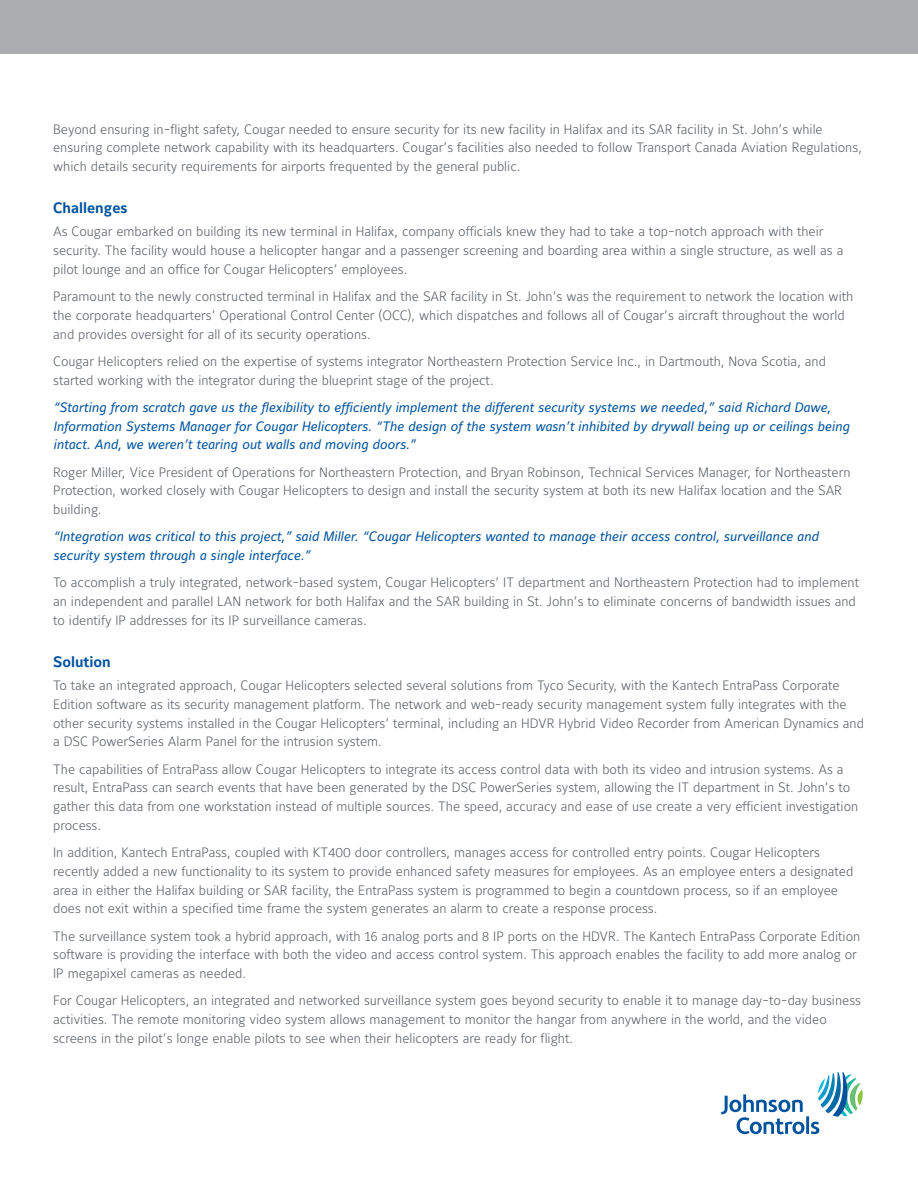
<style>
.page{position:relative;width:918px;height:1188px;background:#fff}
.page>*{position:absolute;margin:0;border:0;box-sizing:border-box;transform-origin:0 0}
.t1{font:700 15px "Maurea Jci Lf ML";color:#01539e}
.t2{font:300 13.5px/18.8px "Maurea Jci Lf ML";color:#5f6369}
.t3{font:italic 13.5px/18.8px "Maurea Jci Lf ML";color:#01539e}
</style>
<div class="page">
<div style="left:0;top:0;width:918px;height:54px;background:#acadb1"></div>
<svg style="left:721px;top:1072px;width:142px;height:62px"></svg>
<p class="t2" style="left:53px;top:119px;width:810px">Beyond ensuring in-flight safety, Cougar needed to ensure security for its new facility in Halifax and its SAR facility in St. John’s while ensuring complete network capability with its headquarters. Cougar’s facilities also needed to follow Transport Canada Aviation Regulations, which details security requirements for airports frequented by the general public.</p>
<p class="t1" style="left:53px;top:199px;width:76px">Challenges</p>
<p class="t2" style="left:53px;top:222px;width:792px">As Cougar embarked on building its new terminal in Halifax, company officials knew they had to take a top-notch approach with their security. The facility would house a helicopter hangar and a passenger screening and boarding area within a single structure, as well as a pilot lounge and an office for Cougar Helicopters’ employees.</p>
<p class="t2" style="left:53px;top:287px;width:802px">Paramount to the newly constructed terminal in Halifax and the SAR facility in St. John’s was the requirement to network the location with the corporate headquarters’ Operational Control Center (OCC), which dispatches and follows all of Cougar’s aircraft throughout the world and provides oversight for all of its security operations.</p>
<p class="t2" style="left:53px;top:351px;width:774px">Cougar Helicopters relied on the expertise of systems integrator Northeastern Protection Service Inc., in Dartmouth, Nova Scotia, and started working with the integrator during the blueprint stage of the project.</p>
<p class="t3" style="left:53px;top:398px;width:798px">“Starting from scratch gave us the flexibility to efficiently implement the different security systems we needed,” said Richard Dawe,<br>Information Systems Manager for Cougar Helicopters. “The design of the system wasn’t inhibited by drywall being up or ceilings being intact. And, we weren’t tearing out walls and moving doors.”</p>
<p class="t2" style="left:53px;top:462px;width:799px">Roger Miller, Vice President of Operations for Northeastern Protection, and Bryan Robinson, Technical Services Manager, for Northeastern<br>Protection, worked closely with Cougar Helicopters to design and install the security system at both its new Halifax location and the SAR building.</p>
<p class="t3" style="left:53px;top:528px;width:767px">“Integration was critical to this project,” said Miller. “Cougar Helicopters wanted to manage their access control, surveillance and security system through a single interface.”</p>
<p class="t2" style="left:53px;top:573px;width:807px">To accomplish a truly integrated, network-based system, Cougar Helicopters’ IT department and Northeastern Protection had to implement an independent and parallel LAN network for both Halifax and the SAR building in St. John’s to eliminate concerns of bandwidth issues and to identify IP addresses for its IP surveillance cameras.</p>
<p class="t1" style="left:53px;top:653px;width:59px">Solution</p>
<p class="t2" style="left:53px;top:676px;width:812px">To take an integrated approach, Cougar Helicopters selected several solutions from Tyco Security, with the Kantech EntraPass Corporate Edition software as its security management platform. The network and web-ready security management system fully integrates with the other security systems installed in the Cougar Helicopters’ terminal, including an HDVR Hybrid Video Recorder from American Dynamics and a DSC PowerSeries Alarm Panel for the intrusion system.</p>
<p class="t2" style="left:53px;top:759px;width:807px">The capabilities of EntraPass allow Cougar Helicopters to integrate its access control data with both its video and intrusion systems. As a result, EntraPass can search events that have been generated by the DSC PowerSeries system, allowing the IT department in St. John’s to gather this data from one workstation instead of multiple sources. The speed, accuracy and ease of use create a very efficient investigation process.</p>
<p class="t2" style="left:53px;top:843px;width:802px">In addition, Kantech EntraPass, coupled with KT400 door controllers, manages access for controlled entry points. Cougar Helicopters recently added a new functionality to its system to provide enhanced safety measures for employees. As an employee enters a designated area in either the Halifax building or SAR facility, the EntraPass system is programmed to begin a countdown process, so if an employee does not exit within a specified time frame the system generates an alarm to create a response process.</p>
<p class="t2" style="left:53px;top:926px;width:809px">The surveillance system took a hybrid approach, with 16 analog ports and 8 IP ports on the HDVR. The Kantech EntraPass Corporate Edition software is providing the interface with both the video and access control system. This approach enables the facility to add more analog or<br>IP megapixel cameras as needed.</p>
<p class="t2" style="left:53px;top:991px;width:809px">For Cougar Helicopters, an integrated and networked surveillance system goes beyond security to enable it to manage day-to-day business activities. The remote monitoring video system allows management to monitor the hangar from anywhere in the world, and the video screens in the pilot’s longe enable pilots to see when their helicopters are ready for flight.</p>
</div>
